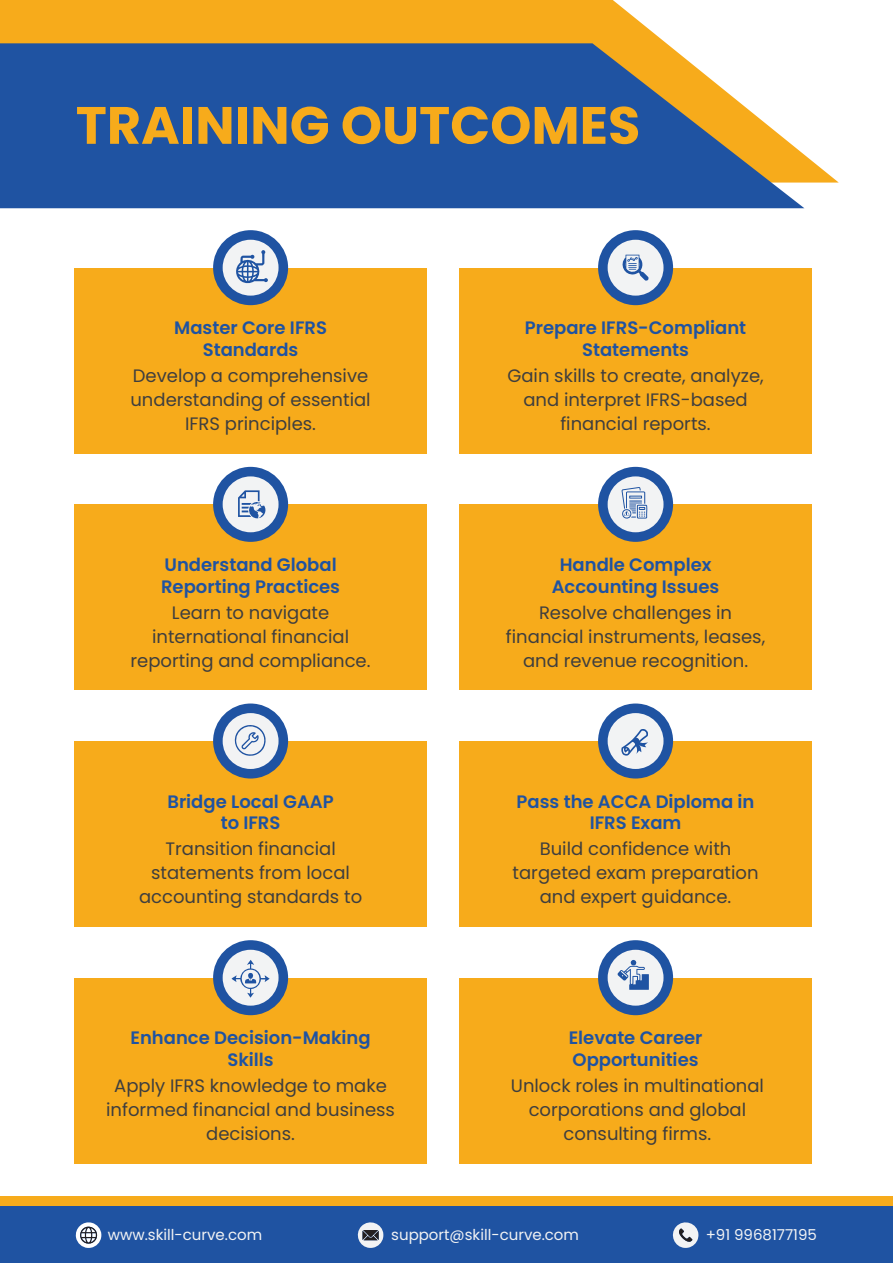
<style>
.page{position:relative;width:893px;height:1263px;background:#fff}
.page>*{position:absolute;margin:0;border:0;box-sizing:border-box;transform-origin:0 0}
.t1{font:700 52.5px "Poppins";color:#f7ab1b}
.t2{font:18px/24px "Poppins";color:#3e3e3f;text-align:center}
.t3{font:600 18px/21.6px "Poppins";color:#1f53a2;text-align:center}
.t4{font:15px "Poppins";color:#f2f3f4}
</style>
<div class="page">
<svg style="left:0;top:0;width:839px;height:183px;fill:#f7ab1b"></svg>
<div style="left:0;top:1196px;width:893px;height:67px;background:#f7ab1b"></div>
<div style="left:0;top:1207px;width:893px;height:56px;background:#1f53a2"></div>
<svg style="left:75px;top:1222px;width:26px;height:26px"></svg>
<svg style="left:672px;top:1222px;width:26px;height:26px"></svg>
<svg style="left:357px;top:1222px;width:26px;height:26px"></svg>
<svg style="left:0;top:43px;width:804px;height:165px;background:#3c639d"></svg>
<div style="left:74px;top:268px;width:353px;height:185px;background:#f7ab1b"></div>
<div style="left:213px;top:230px;width:75px;height:75px;background:#1f53a2;border-radius:50%"></div>
<div style="left:223px;top:240px;width:56px;height:56px;background:#f2f3f4;border-radius:50%"></div>
<div style="left:459px;top:268px;width:353px;height:185px;background:#f7ab1b"></div>
<div style="left:598px;top:230px;width:75px;height:75px;background:#1f53a2;border-radius:50%"></div>
<div style="left:608px;top:240px;width:55px;height:56px;background:#f2f3f4;border-radius:50%"></div>
<div style="left:74px;top:504px;width:353px;height:186px;background:#f7ab1b"></div>
<div style="left:213px;top:467px;width:75px;height:75px;background:#1f53a2;border-radius:50%"></div>
<div style="left:223px;top:476px;width:56px;height:56px;background:#f2f3f4;border-radius:50%"></div>
<div style="left:459px;top:504px;width:353px;height:186px;background:#f7ab1b"></div>
<div style="left:598px;top:467px;width:75px;height:75px;background:#1f53a2;border-radius:50%"></div>
<div style="left:608px;top:476px;width:55px;height:56px;background:#f2f3f4;border-radius:50%"></div>
<div style="left:74px;top:741px;width:353px;height:186px;background:#f7ab1b"></div>
<div style="left:213px;top:703px;width:75px;height:75px;background:#1f53a2;border-radius:50%"></div>
<div style="left:223px;top:713px;width:56px;height:56px;background:#f2f3f4;border-radius:50%"></div>
<div style="left:459px;top:741px;width:353px;height:186px;background:#f7ab1b"></div>
<div style="left:598px;top:703px;width:75px;height:75px;background:#1f53a2;border-radius:50%"></div>
<div style="left:608px;top:713px;width:55px;height:56px;background:#f2f3f4;border-radius:50%"></div>
<div style="left:74px;top:978px;width:353px;height:185px;background:#f7ab1b"></div>
<div style="left:213px;top:940px;width:75px;height:75px;background:#1f53a2;border-radius:50%"></div>
<div style="left:223px;top:950px;width:56px;height:56px;background:#f2f3f4;border-radius:50%"></div>
<div style="left:459px;top:978px;width:353px;height:185px;background:#f7ab1b"></div>
<div style="left:598px;top:940px;width:75px;height:75px;background:#1f53a2;border-radius:50%"></div>
<div style="left:608px;top:950px;width:55px;height:56px;background:#f2f3f4;border-radius:50%"></div>
<svg style="left:622px;top:255px;width:27px;height:26px"></svg>
<svg style="left:236px;top:250px;width:32px;height:34px"></svg>
<svg style="left:238px;top:490px;width:28px;height:28px"></svg>
<svg style="left:621px;top:487px;width:26px;height:32px"></svg>
<svg style="left:234px;top:725px;width:32px;height:31px"></svg>
<svg style="left:621px;top:729px;width:27px;height:27px"></svg>
<svg style="left:231px;top:960px;width:39px;height:38px"></svg>
<svg style="left:617px;top:960px;width:32px;height:30px"></svg>
<h1 class="t1" style="left:76px;top:95px;width:566px">TRAINING OUTCOMES</h1>
<p class="t3" style="left:174px;top:317px;width:154px">Master Core IFRS<br>Standards</p>
<p class="t2" style="left:130px;top:364px;width:242px">Develop a comprehensive understanding of essential<br>IFRS principles.</p>
<p class="t3" style="left:161px;top:554px;width:180px;text-align:left">Understand Global<br>Reporting Practices</p>
<p class="t2" style="left:131px;top:600px;width:241px">Learn to navigate international financial reporting and compliance.</p>
<p class="t3" style="left:167px;top:791px;width:168px">Bridge Local GAAP to IFRS</p>
<p class="t2" style="left:139px;top:837px;width:225px">Transition financial statements from local accounting standards to</p>
<p class="t3" style="left:130px;top:1027px;width:242px">Enhance Decision-Making<br>Skills</p>
<p class="t2" style="left:106px;top:1074px;width:290px">Apply IFRS knowledge to make informed financial and business decisions.</p>
<p class="t3" style="left:525px;top:317px;width:223px">Prepare IFRS-Compliant<br>Statements</p>
<p class="t2" style="left:507px;top:364px;width:258px">Gain skills to create, analyze, and interpret IFRS-based financial reports.</p>
<p class="t3" style="left:552px;top:554px;width:169px">Handle Complex<br>Accounting Issues</p>
<p class="t2" style="left:506px;top:600px;width:261px">Resolve challenges in financial instruments, leases, and revenue recognition.</p>
<p class="t3" style="left:517px;top:791px;width:239px">Pass the ACCA Diploma in<br>IFRS Exam</p>
<p class="t2" style="left:513px;top:837px;width:248px">Build confidence with targeted exam preparation and expert guidance.</p>
<p class="t3" style="left:569px;top:1027px;width:135px;text-align:left">Elevate Career<br>Opportunities</p>
<p class="t2" style="left:511px;top:1074px;width:255px">Unlock roles in multinational corporations and global consulting firms.</p>
<p class="t4" style="left:108px;top:1226px;width:156px">www.skill-curve.com</p>
<p class="t4" style="left:391px;top:1225px;width:189px">support@skill-curve.com</p>
<p class="t4" style="left:706px;top:1225px;width:113px">+91 9968177195</p>
</div>
